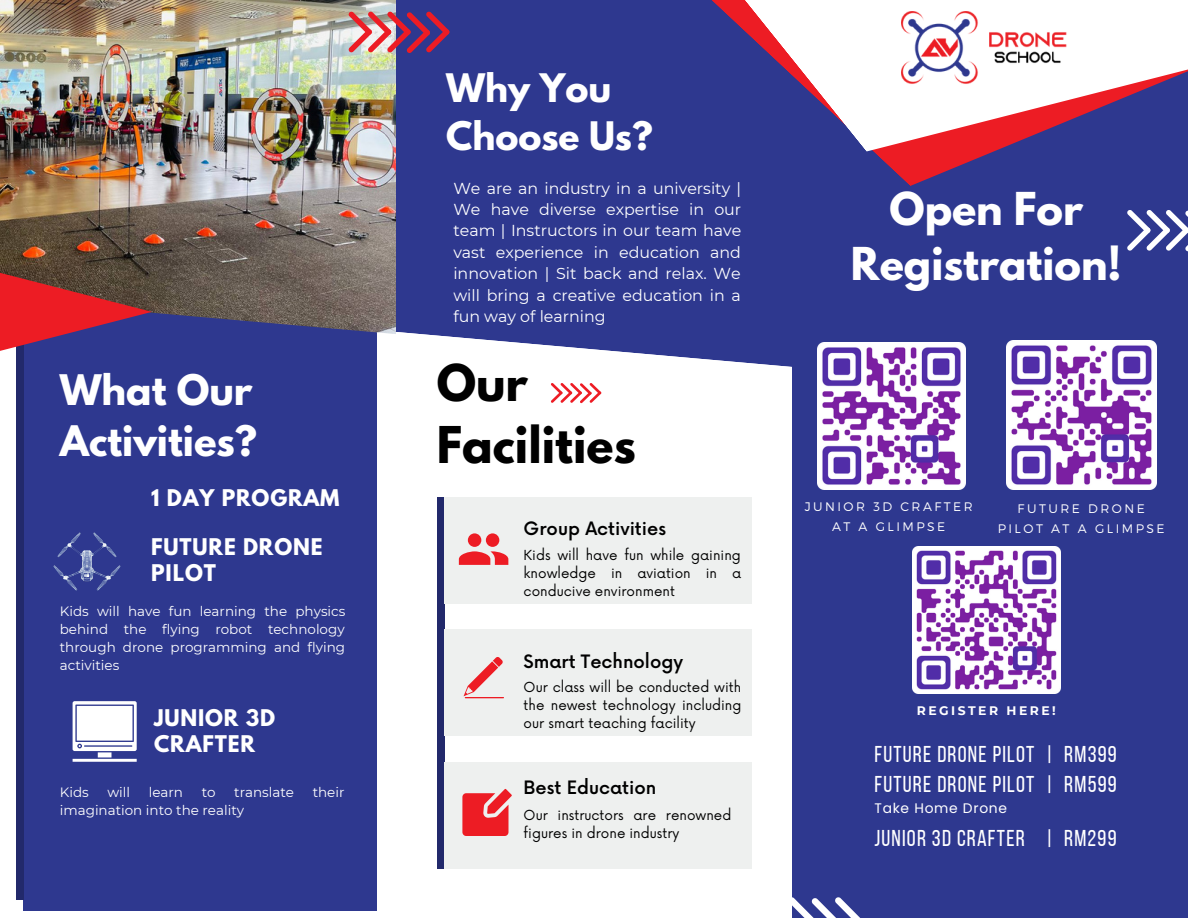
<style>
.page{position:relative;width:1188px;height:918px;background:#fff}
.page>*{position:absolute;margin:0;border:0;box-sizing:border-box;transform-origin:0 0}
.t1{font:700 44.85px/61.8px "League Spartan";color:#000}
.t2{font:700 40.2px/55.2px "League Spartan";color:#fff;text-align:center}
.t3{font:700 37.35px/51.8px "League Spartan";color:#fff}
.t4{font:700 34.8px/48.3px "League Spartan";color:#fff}
.t5{font:22.8px/29.8px "Bebas Neue";letter-spacing:.055em;color:#fff}
.t6{font:700 20.4px/25.8px "League Spartan";letter-spacing:.04em;color:#fff}
.t7{font:500 18px "Now";color:#000}
.t8{font:15.9px/21.3px "Montserrat";color:#fff;text-align:justify}
.t9{font:13.8px "Poppins";letter-spacing:.05em;color:#fff}
.t10{font:13.5px/18px "Now";color:#000;text-align:justify}
.t11{font:13.5px/18px "Montserrat";color:#fff;text-align:justify}
.t12{font:300 12.45px/20.7px "Montserrat";letter-spacing:.2em;color:#fff;text-align:center}
.t13{font:700 12.45px "Montserrat";letter-spacing:.2em;color:#fff}
</style>
<div class="page">
<div style="left:23px;top:303px;width:354px;height:608px;background:#2e388f"></div>
<svg style="left:396px;top:0;width:396px;height:367px;fill:#2e388f"></svg>
<div style="left:792px;top:0;width:396px;height:918px;background:#2e388f"></div>
<div style="left:593px;top:0;width:109px;height:292px;background:#2e388f"></div>
<svg style="left:702px;top:0;width:486px;height:305px"></svg>
<div style="left:437px;top:497px;width:8px;height:372px;background:#22296b"></div>
<div style="left:444px;top:497px;width:307px;height:106px;background:#eef0ef"></div>
<div style="left:444px;top:629px;width:307px;height:107px;background:#eef0ef"></div>
<div style="left:444px;top:762px;width:307px;height:107px;background:#eef0ef"></div>
<svg style="left:459px;top:533px;width:49px;height:32px"></svg>
<svg style="left:464px;top:657px;width:40px;height:41px"></svg>
<svg style="left:462px;top:789px;width:50px;height:47px"></svg>
<svg style="left:551px;top:383px;width:50px;height:20px"></svg>
<img style="left:0;top:0;width:396px;height:334px">
<div style="left:16px;top:314px;width:8px;height:585px;background:#22296b"></div>
<svg style="left:0;top:247px;width:152px;height:104px"></svg>
<svg style="left:348px;top:11px;width:102px;height:42px"></svg>
<svg style="left:1127px;top:210px;width:61px;height:41px"></svg>
<svg style="left:792px;top:897px;width:68px;height:21px"></svg>
<svg style="left:73px;top:701px;width:64px;height:61px"></svg>
<img style="left:901px;top:11px;width:190px;height:86px">
<img style="left:53px;top:532px;width:68px;height:59px">
<img style="left:818px;top:342px;width:147px;height:148px">
<img style="left:1007px;top:340px;width:149px;height:150px">
<img style="left:913px;top:547px;width:147px;height:147px">
<h3 class="t3" style="left:60px;top:369px;width:199px">What Our<br>Activities?</h3>
<h3 class="t6" style="left:151px;top:488px;width:190px">1 DAY PROGRAM</h3>
<h3 class="t6" style="left:151px;top:537px;width:173px">FUTURE DRONE<br>PILOT</h3>
<p class="t11" style="left:60px;top:602px;width:287px">Kids will have fun learning the physics behind the flying robot technology through drone programming and flying activities</p>
<h3 class="t6" style="left:154px;top:708px;width:123px">JUNIOR 3D<br>CRAFTER</h3>
<p class="t11" style="left:60px;top:784px;width:30px">Kids</p>
<p class="t11" style="left:107px;top:784px;width:24px">will</p>
<p class="t11" style="left:149px;top:784px;width:36px">learn</p>
<p class="t11" style="left:202px;top:784px;width:15px">to</p>
<p class="t11" style="left:234px;top:784px;width:61px">translate</p>
<p class="t11" style="left:313px;top:784px;width:33px">their</p>
<p class="t11" style="left:60px;top:802px;width:186px">imagination into the reality</p>
<h3 class="t4" style="left:446px;top:68px;width:208px">Why You<br>Choose Us?</h3>
<p class="t8" style="left:453px;top:177px;width:289px">We are an industry in a university | We have diverse expertise in our team | Instructors in our team have vast experience in education and innovation | Sit back and relax. We will bring a creative education in a fun way of learning</p>
<h1 class="t1" style="left:437px;top:358px;width:201px">Our<br>Facilities</h1>
<h3 class="t7" style="left:524px;top:519px;width:144px">Group Activities</h3>
<p class="t10" style="left:524px;top:547px;width:219px">Kids will have fun while gaining knowledge in aviation in a conducive environment</p>
<h3 class="t7" style="left:524px;top:651px;width:161px">Smart Technology</h3>
<p class="t10" style="left:524px;top:679px;width:219px">Our class will be conducted with the newest technology including our smart teaching facility</p>
<h3 class="t7" style="left:524px;top:778px;width:134px">Best Education</h3>
<p class="t10" style="left:524px;top:806px;width:209px">Our instructors are renowned figures in drone industry</p>
<h2 class="t2" style="left:851px;top:187px;width:272px">Open For<br>Registration!</h2>
<p class="t12" style="left:805px;top:495px;width:169px">JUNIOR 3D CRAFTER<br>AT A GLIMPSE</p>
<p class="t12" style="left:998px;top:497px;width:168px">FUTURE DRONE<br>PILOT AT A GLIMPSE</p>
<p class="t13" style="left:917px;top:703px;width:140px">REGISTER HERE!</p>
<h3 class="t5" style="left:874px;top:741px;width:244px">FUTURE DRONE PILOT | RM399<br>FUTURE DRONE PILOT | RM599</h3>
<p class="t9" style="left:874px;top:799px;width:134px">Take Home Drone</p>
<h3 class="t5" style="left:874px;top:825px;width:244px">JUNIOR 3D CRAFTER | RM299</h3>
</div>
